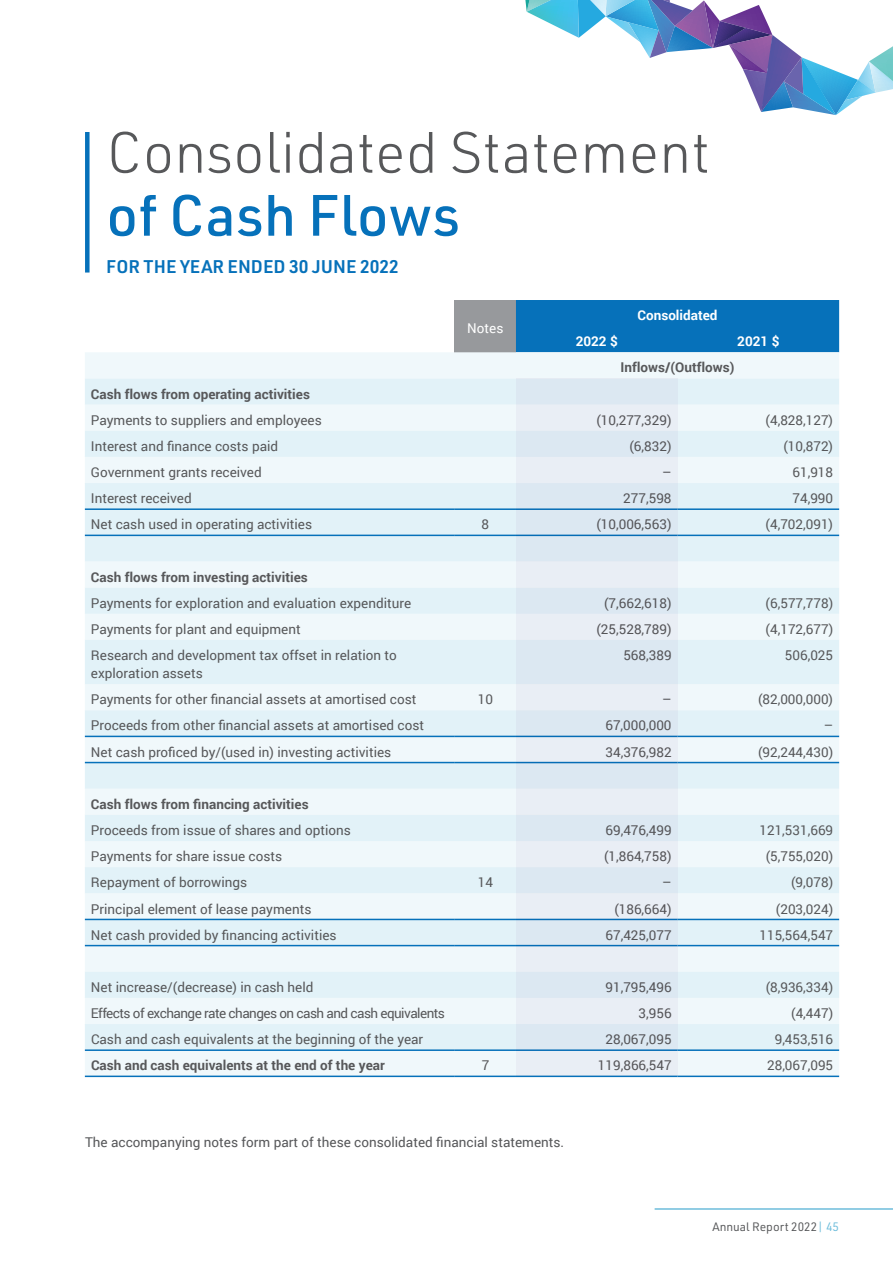
<style>
.page{position:relative;width:893px;height:1263px;background:#fff}
.page>*{position:absolute;margin:0;border:0;box-sizing:border-box;transform-origin:0 0}
.Main_Title_Light{font:300 57px/63px "URWDIN";color:#57585a}
.Subheading{font:600 18px "URWDIN";color:#0671ba}
.Main_Paragraph{font:13.5px/18px "Roboto";color:#57585a}
.Main_Paragraph-2{font:700 13.5px "Roboto";color:#57585a}
.Main_Paragraph-3{font:13.5px "Roboto";letter-spacing:-.04em;color:#57585a}
.Main_Paragraph-4{font:700 13.5px "Roboto";color:#fff}
.Main_Paragraph-5{font:13.5px "Roboto";color:#fff}
.t1{font:12px "URWDIN";color:#57585a}
.s1{font-weight:500;color:#0671ba}
.s2{color:#6ebddb}
</style>
<div class="page">
<svg style="left:525px;top:0;width:368px;height:115px"></svg>
<div style="left:85px;top:132px;width:5px;height:141px;background:#0671ba"></div>
<div style="left:455px;top:300px;width:61px;height:52px;background:#97999c"></div>
<div style="left:516px;top:300px;width:323px;height:52px;background:#0671ba"></div>
<div style="left:85px;top:352px;width:754px;height:723px;background:#f0f8fb"></div>
<svg style="left:85px;top:378px;width:754px;height:671px;fill:#e2f2f8"></svg>
<hr style="left:85px;top:508px;width:370px;height:2px;background:#0671ba">
<hr style="left:455px;top:508px;width:61px;height:2px;background:#0671ba">
<hr style="left:516px;top:508px;width:162px;height:2px;background:#0671ba">
<hr style="left:678px;top:508px;width:161px;height:2px;background:#0671ba">
<hr style="left:85px;top:535px;width:370px;height:1px;background:#0671ba">
<hr style="left:455px;top:535px;width:61px;height:1px;background:#0671ba">
<hr style="left:516px;top:535px;width:162px;height:1px;background:#0671ba">
<hr style="left:678px;top:535px;width:161px;height:1px;background:#0671ba">
<hr style="left:455px;top:736px;width:61px;height:1px;background:#0671ba">
<hr style="left:516px;top:736px;width:162px;height:1px;background:#0671ba">
<hr style="left:678px;top:736px;width:161px;height:1px;background:#0671ba">
<hr style="left:85px;top:736px;width:370px;height:1px;background:#0671ba">
<hr style="left:85px;top:762px;width:370px;height:1px;background:#0671ba">
<hr style="left:455px;top:762px;width:61px;height:1px;background:#0671ba">
<hr style="left:516px;top:762px;width:162px;height:1px;background:#0671ba">
<hr style="left:678px;top:762px;width:161px;height:1px;background:#0671ba">
<hr style="left:85px;top:919px;width:370px;height:1px;background:#0671ba">
<hr style="left:455px;top:919px;width:61px;height:1px;background:#0671ba">
<hr style="left:516px;top:919px;width:162px;height:1px;background:#0671ba">
<hr style="left:678px;top:919px;width:161px;height:1px;background:#0671ba">
<hr style="left:85px;top:945px;width:370px;height:1px;background:#0671ba">
<hr style="left:455px;top:945px;width:61px;height:1px;background:#0671ba">
<hr style="left:516px;top:945px;width:162px;height:1px;background:#0671ba">
<hr style="left:678px;top:945px;width:161px;height:1px;background:#0671ba">
<hr style="left:85px;top:1049px;width:370px;height:2px;background:#0671ba">
<hr style="left:455px;top:1049px;width:61px;height:2px;background:#0671ba">
<hr style="left:516px;top:1049px;width:162px;height:2px;background:#0671ba">
<hr style="left:678px;top:1049px;width:161px;height:2px;background:#0671ba">
<hr style="left:85px;top:1075px;width:370px;height:2px;background:#0671ba">
<hr style="left:455px;top:1075px;width:61px;height:2px;background:#0671ba">
<hr style="left:516px;top:1075px;width:162px;height:2px;background:#0671ba">
<hr style="left:678px;top:1075px;width:161px;height:2px;background:#0671ba">
<div style="left:517px;top:379px;width:161px;height:697px;background:linear-gradient(to right,#dee9f2,#dee9f2)"></div>
<hr style="left:655px;top:1208px;width:238px;height:2px;background:#6ebddb">
<p class="Main_Title_Light" style="left:106px;top:119px;width:605px">Consolidated Statement <span class="s1">of Cash Flows</span></p>
<p class="Subheading" style="left:106px;top:254px;width:294px">FOR THE YEAR ENDED 30 JUNE 2022</p>
<p class="Main_Paragraph-5" style="left:467px;top:319px;width:38px">Notes</p>
<p class="Main_Paragraph-4" style="left:637px;top:306px;width:81px">Consolidated</p>
<p class="Main_Paragraph-4" style="left:576px;top:332px;width:44px">2022 $</p>
<p class="Main_Paragraph-4" style="left:737px;top:332px;width:44px">2021 $</p>
<p class="Main_Paragraph-2" style="left:621px;top:358px;width:115px">Inflows/(Outflows)</p>
<p class="Main_Paragraph-2" style="left:91px;top:384px;width:221px">Cash flows from operating activities</p>
<p class="Main_Paragraph" style="left:91px;top:410px;width:232px">Payments to suppliers and employees</p>
<p class="Main_Paragraph" style="left:596px;top:410px;width:77px">(10,277,329)</p>
<p class="Main_Paragraph" style="left:766px;top:410px;width:69px">(4,828,127)</p>
<p class="Main_Paragraph" style="left:91px;top:437px;width:189px">Interest and finance costs paid</p>
<p class="Main_Paragraph" style="left:629px;top:437px;width:44px">(6,832)</p>
<p class="Main_Paragraph" style="left:783px;top:437px;width:51px">(10,872)</p>
<p class="Main_Paragraph" style="left:91px;top:463px;width:172px">Government grants received</p>
<p class="Main_Paragraph" style="left:662px;top:463px;width:11px">–</p>
<p class="Main_Paragraph" style="left:792px;top:463px;width:42px">61,918</p>
<p class="Main_Paragraph" style="left:91px;top:489px;width:102px">Interest received</p>
<p class="Main_Paragraph" style="left:623px;top:489px;width:50px">277,598</p>
<p class="Main_Paragraph" style="left:792px;top:489px;width:42px">74,990</p>
<p class="Main_Paragraph" style="left:91px;top:515px;width:223px">Net cash used in operating activities</p>
<p class="Main_Paragraph" style="left:482px;top:515px;width:9px">8</p>
<p class="Main_Paragraph" style="left:596px;top:515px;width:77px">(10,006,563)</p>
<p class="Main_Paragraph" style="left:766px;top:515px;width:69px">(4,702,091)</p>
<p class="Main_Paragraph-2" style="left:91px;top:567px;width:218px">Cash flows from investing activities</p>
<p class="Main_Paragraph" style="left:91px;top:593px;width:322px">Payments for exploration and evaluation expenditure</p>
<p class="Main_Paragraph" style="left:604px;top:593px;width:69px">(7,662,618)</p>
<p class="Main_Paragraph" style="left:766px;top:593px;width:69px">(6,577,778)</p>
<p class="Main_Paragraph" style="left:91px;top:620px;width:211px">Payments for plant and equipment</p>
<p class="Main_Paragraph" style="left:596px;top:620px;width:77px">(25,528,789)</p>
<p class="Main_Paragraph" style="left:766px;top:620px;width:69px">(4,172,677)</p>
<p class="Main_Paragraph" style="left:91px;top:646px;width:307px">Research and development tax offset in relation to exploration assets</p>
<p class="Main_Paragraph" style="left:623px;top:646px;width:50px">568,389</p>
<p class="Main_Paragraph" style="left:785px;top:646px;width:50px">506,025</p>
<p class="Main_Paragraph" style="left:91px;top:690px;width:327px">Payments for other financial assets at amortised cost</p>
<p class="Main_Paragraph" style="left:478px;top:690px;width:17px">10</p>
<p class="Main_Paragraph" style="left:662px;top:690px;width:11px">–</p>
<p class="Main_Paragraph" style="left:758px;top:690px;width:77px">(82,000,000)</p>
<p class="Main_Paragraph" style="left:91px;top:716px;width:335px">Proceeds from other financial assets at amortised cost</p>
<p class="Main_Paragraph" style="left:605px;top:716px;width:68px">67,000,000</p>
<p class="Main_Paragraph" style="left:824px;top:716px;width:11px">–</p>
<p class="Main_Paragraph" style="left:91px;top:742px;width:302px">Net cash proficed by/(used in) investing activities</p>
<p class="Main_Paragraph" style="left:605px;top:742px;width:68px">34,376,982</p>
<p class="Main_Paragraph" style="left:758px;top:742px;width:77px">(92,244,430)</p>
<p class="Main_Paragraph-2" style="left:91px;top:794px;width:219px">Cash flows from financing activities</p>
<p class="Main_Paragraph" style="left:91px;top:821px;width:261px">Proceeds from issue of shares and options</p>
<p class="Main_Paragraph" style="left:605px;top:821px;width:68px">69,476,499</p>
<p class="Main_Paragraph" style="left:759px;top:821px;width:75px">121,531,669</p>
<p class="Main_Paragraph" style="left:91px;top:847px;width:193px">Payments for share issue costs</p>
<p class="Main_Paragraph" style="left:604px;top:847px;width:69px">(1,864,758)</p>
<p class="Main_Paragraph" style="left:766px;top:847px;width:69px">(5,755,020)</p>
<p class="Main_Paragraph" style="left:91px;top:873px;width:158px">Repayment of borrowings</p>
<p class="Main_Paragraph" style="left:478px;top:873px;width:17px">14</p>
<p class="Main_Paragraph" style="left:662px;top:873px;width:11px">–</p>
<p class="Main_Paragraph" style="left:791px;top:873px;width:44px">(9,078)</p>
<p class="Main_Paragraph" style="left:91px;top:899px;width:222px">Principal element of lease payments</p>
<p class="Main_Paragraph" style="left:614px;top:899px;width:59px">(186,664)</p>
<p class="Main_Paragraph" style="left:776px;top:899px;width:59px">(203,024)</p>
<p class="Main_Paragraph" style="left:91px;top:925px;width:247px">Net cash provided by financing activities</p>
<p class="Main_Paragraph" style="left:605px;top:925px;width:68px">67,425,077</p>
<p class="Main_Paragraph" style="left:759px;top:925px;width:75px">115,564,547</p>
<p class="Main_Paragraph" style="left:91px;top:978px;width:224px">Net increase/(decrease) in cash held</p>
<p class="Main_Paragraph" style="left:605px;top:978px;width:68px">91,795,496</p>
<p class="Main_Paragraph" style="left:766px;top:978px;width:69px">(8,936,334)</p>
<p class="Main_Paragraph-3" style="left:91px;top:1004px;width:355px">Effects of exchange rate changes on cash and cash equivalents</p>
<p class="Main_Paragraph" style="left:639px;top:1004px;width:35px">3,956</p>
<p class="Main_Paragraph" style="left:791px;top:1004px;width:44px">(4,447)</p>
<p class="Main_Paragraph" style="left:91px;top:1030px;width:334px">Cash and cash equivalents at the beginning of the year</p>
<p class="Main_Paragraph" style="left:605px;top:1030px;width:68px">28,067,095</p>
<p class="Main_Paragraph" style="left:775px;top:1030px;width:60px">9,453,516</p>
<p class="Main_Paragraph-2" style="left:91px;top:1056px;width:295px">Cash and cash equivalents at the end of the year</p>
<p class="Main_Paragraph" style="left:482px;top:1056px;width:9px">7</p>
<p class="Main_Paragraph" style="left:598px;top:1056px;width:75px">119,866,547</p>
<p class="Main_Paragraph" style="left:767px;top:1056px;width:68px">28,067,095</p>
<p class="Main_Paragraph" style="left:85px;top:1132px;width:481px">The accompanying notes form part of these consolidated financial statements.</p>
<p class="t1" style="left:712px;top:1219px;width:128px">Annual Report 2022<span class="s2">| 45</span></p>
</div>
